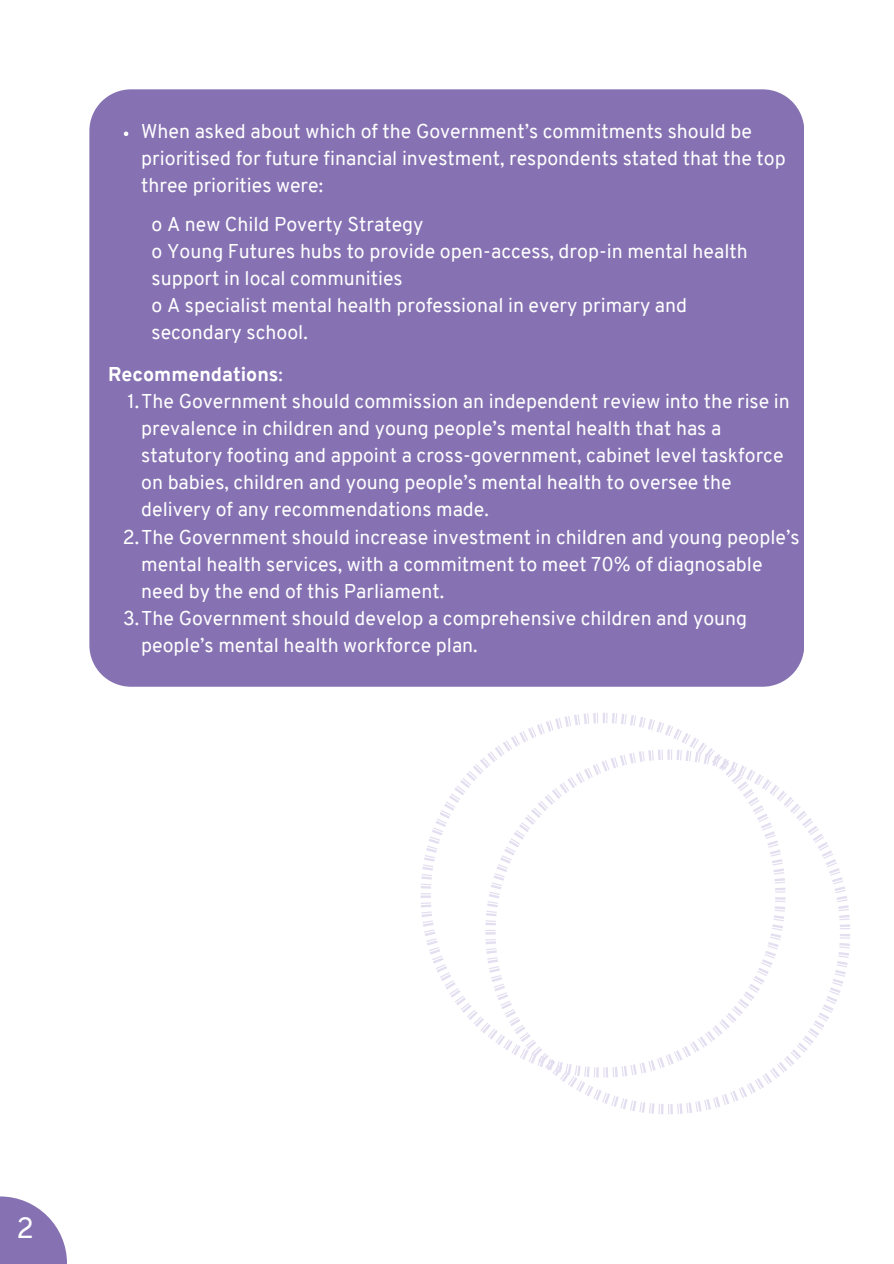
<style>
.page{position:relative;width:894px;height:1264px;background:#fff}
.page>*{position:absolute;margin:0;border:0;box-sizing:border-box;transform-origin:0 0}
.t1{font:28.5px "Overpass";color:#fff}
.t2{font:19.5px/27px "Overpass";color:#fff}
.t3{font:800 19.5px "Overpass";color:#fff}
.s1{font-weight:400}
</style>
<div class="page">
<svg style="left:0;top:1196px;width:67px;height:67px;fill:#8672b3"></svg>
<div style="left:89px;top:89px;width:714px;height:597px;background:#8672b3"></div>
<svg style="left:124px;top:131px;width:4px;height:5px"></svg>
<svg style="left:420px;top:713px;width:429px;height:401px"></svg>
<p class="t2" style="left:141px;top:118px;width:645px">When asked about which of the Government’s commitments should be prioritised for future financial investment, respondents stated that the top three priorities were:</p>
<p class="t2" style="left:151px;top:211px;width:597px">o A new Child Poverty Strategy<br>o Young Futures hubs to provide open-access, drop-in mental health support in local communities<br>o A specialist mental health professional in every primary and secondary school.</p>
<p class="t3" style="left:108px;top:361px;width:176px">Recommendations<span class="s1">:</span></p>
<p class="t2" style="left:128px;top:388px;width:663px">1.The Government should commission an independent review into the rise in</p>
<p class="t2" style="left:141px;top:415px;width:581px">prevalence in children and young people’s mental health that has a</p>
<p class="t2" style="left:141px;top:442px;width:643px">statutory footing and appoint a cross-government, cabinet level taskforce</p>
<p class="t2" style="left:141px;top:469px;width:592px">on babies, children and young people’s mental health to oversee the</p>
<p class="t2" style="left:141px;top:496px;width:349px">delivery of any recommendations made.</p>
<p class="t2" style="left:123px;top:523px;width:678px">2.The Government should increase investment in children and young people’s</p>
<p class="t2" style="left:141px;top:550px;width:622px">mental health services, with a commitment to meet 70% of diagnosable</p>
<p class="t2" style="left:141px;top:577px;width:304px">need by the end of this Parliament.</p>
<p class="t2" style="left:123px;top:604px;width:625px">3.The Government should develop a comprehensive children and young</p>
<p class="t2" style="left:141px;top:631px;width:338px">people’s mental health workforce plan.</p>
<h1 class="t1" style="left:17px;top:1207px;width:19px">2</h1>
</div>
